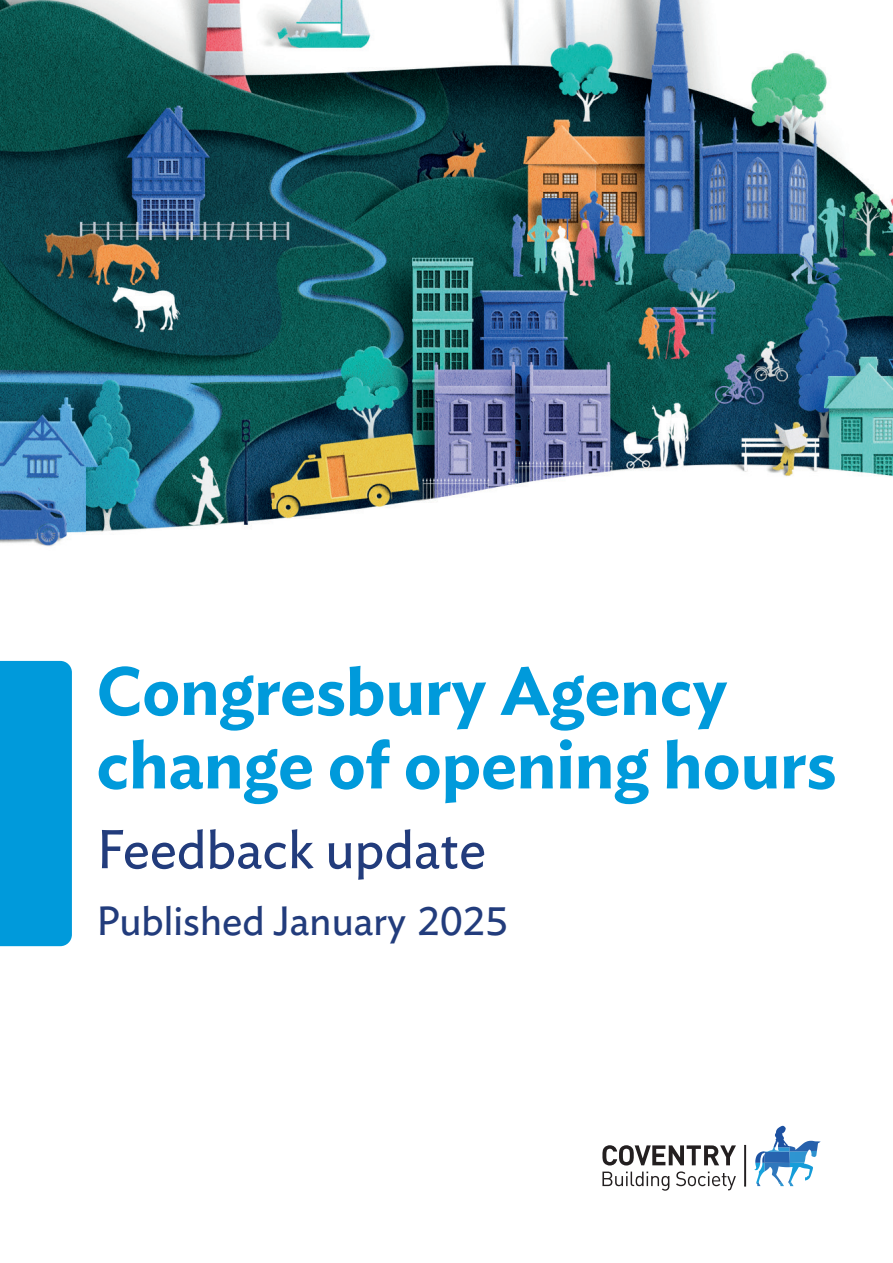
<style>
.page{position:relative;width:893px;height:1263px;background:#fff}
.page>*{position:absolute;margin:0;border:0;box-sizing:border-box;transform-origin:0 0}
.Header_2_-_semi_bold_36pt{font:600 67.5px/73.5px "Ideal Sans";color:#009adb}
.Header_2_-_semi_bold_36pt-2{font:54px "Ideal Sans";color:#223c7c}
.Header_3_-_book_27pt{font:40.5px "Ideal Sans";color:#223c7c}
</style>
<div class="page">
<img style="left:0;top:0;width:893px;height:546px">
<div style="left:0;top:661px;width:72px;height:285px;background:#009adb"></div>
<svg style="left:602px;top:1145px;width:134px;height:20px"></svg>
<div style="left:745px;top:1145px;width:1px;height:41px;border:1px solid #231f20"></div>
<svg style="left:602px;top:1171px;width:67px;height:20px"></svg>
<svg style="left:676px;top:1171px;width:60px;height:19px"></svg>
<svg style="left:754px;top:1126px;width:67px;height:60px"></svg>
<p class="Header_2_-_semi_bold_36pt" style="left:97px;top:649px;width:741px">Congresbury Agency change of opening hours</p>
<p class="Header_2_-_semi_bold_36pt-2" style="left:97px;top:808px;width:391px">Feedback update</p>
<p class="Header_3_-_book_27pt" style="left:97px;top:890px;width:413px">Published January 2025</p>
</div>
